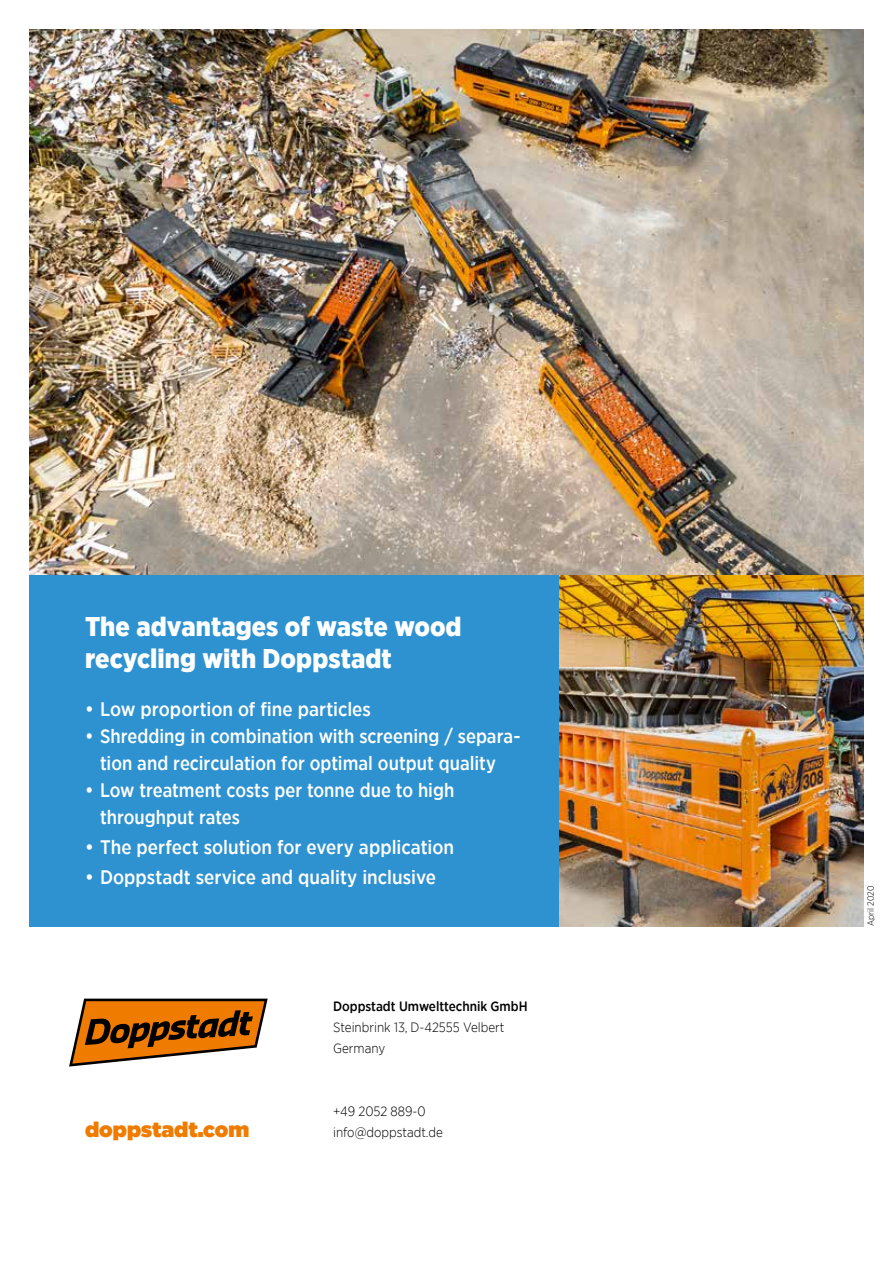
<style>
.page{position:relative;width:893px;height:1263px;background:#fff}
.page>*{position:absolute;margin:0;border:0;box-sizing:border-box;transform-origin:0 0}
.t1{font:900 27px/32.4px "Gotham Narrow";letter-spacing:.005em;color:#fff}
.t2{font:900 21px "Gotham";color:#ef7c00}
.t3{font:500 19.5px/27px "Gotham Narrow";color:#fff;text-align:center}
.t4{font:300 13.5px/21px "Gotham Narrow";color:#000}
.t5{font:500 13.5px "Gotham Narrow";color:#000}
.t6{font:300 9px "Gotham Narrow";color:#000}
</style>
<div class="page">
<div style="left:30px;top:568px;width:530px;height:358px;background:#2e92d0"></div>
<img style="left:560px;top:574px;width:303px;height:352px">
<img style="left:30px;top:30px;width:833px;height:544px">
<svg style="left:69px;top:998px;width:199px;height:68px"></svg>
<h1 class="t1" style="left:85px;top:610px;width:378px">The advantages of waste wood recycling with Doppstadt</h1>
<p class="t3" style="left:85px;top:695px;width:287px">• Low proportion of fine particles</p>
<p class="t3" style="left:85px;top:722px;width:437px">• Shredding in combination with screening / separa&shy;tion and recirculation for optimal output quality</p>
<p class="t3" style="left:100px;top:776px;width:356px;text-align:left;text-indent:-15px">• Low treatment costs per tonne due to high throughput rates</p>
<p class="t3" style="left:85px;top:833px;width:371px">• The perfect solution for every application</p>
<p class="t3" style="left:85px;top:863px;width:352px">• Doppstadt service and quality inclusive</p>
<p class="t5" style="left:333px;top:997px;width:196px">Doppstadt Umwelttechnik GmbH</p>
<p class="t4" style="left:333px;top:1016px;width:173px">Steinbrink 13, D-42555 Velbert<br>Germany</p>
<p class="t4" style="left:333px;top:1100px;width:94px">+49 2052 889-0</p>
<p class="t2" style="left:85px;top:1114px;width:166px">doppstadt.com</p>
<p class="t4" style="left:333px;top:1121px;width:111px">info@doppstadt.de</p>
<p class="t6" style="left:865px;top:926px;width:42px;rotate:-90deg">April 2020</p>
</div>
